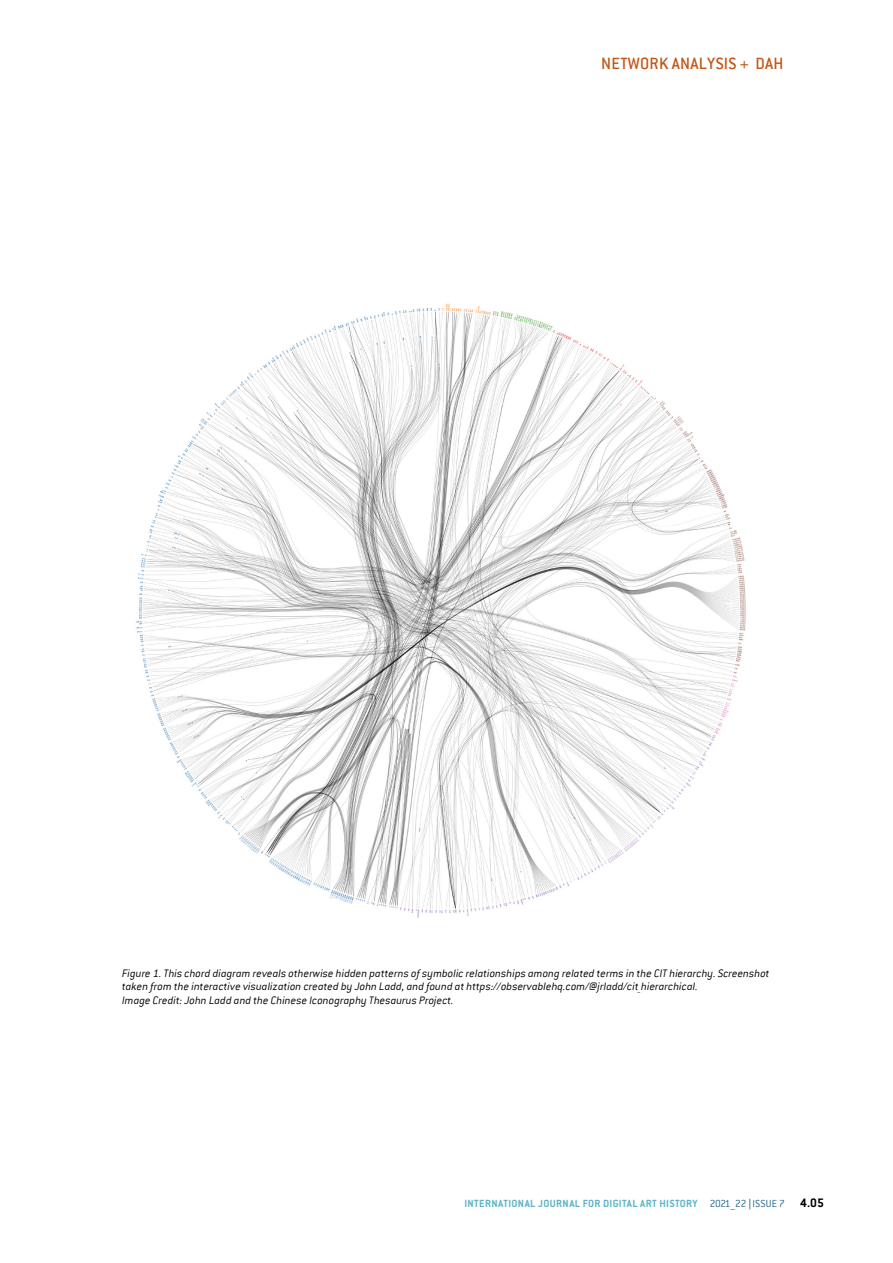
<style>
.page{position:relative;width:893px;height:1263px;background:#fff}
.page>*{position:absolute;margin:0;border:0;box-sizing:border-box;transform-origin:0 0}
.t1{font:500 18px "Conduit ITC";letter-spacing:.015em;color:#c25718}
.t2{font:italic 300 12px/13.5px "Conduit ITC";letter-spacing:.005em;color:#000}
.t3{font:700 11.4px "Conduit ITC";letter-spacing:.035em;color:#61b4c7}
.s1{font-family:"Conduit ITC Light";font-weight:400;font-size:11.25px;color:#23658e}
.s2{font-size:13.5px;color:#000}
</style>
<div class="page">
<img style="left:136px;top:303px;width:610px;height:615px">
<h1 class="t1" style="left:601px;top:53px;width:184px">NETWORK ANALYSIS + DAH</h1>
<p class="t2" style="left:122px;top:966px;width:649px">Figure 1. This chord diagram reveals otherwise hidden patterns of symbolic relationships among related terms in the CIT hierarchy. Screenshot taken from the interactive visualization created by John Ladd, and found at https://observablehq.com/@jrladd/cit_hierarchical.<br>Image Credit: John Ladd and the Chinese Iconography Thesaurus Project.</p>
<p class="t3" style="left:464px;top:1197px;width:361px">INTERNATIONAL JOURNAL FOR DIGITAL ART HISTORY <span class="s1">2021__22 | ISSUE 7</span> <span class="s2">4.05</span></p>
</div>
